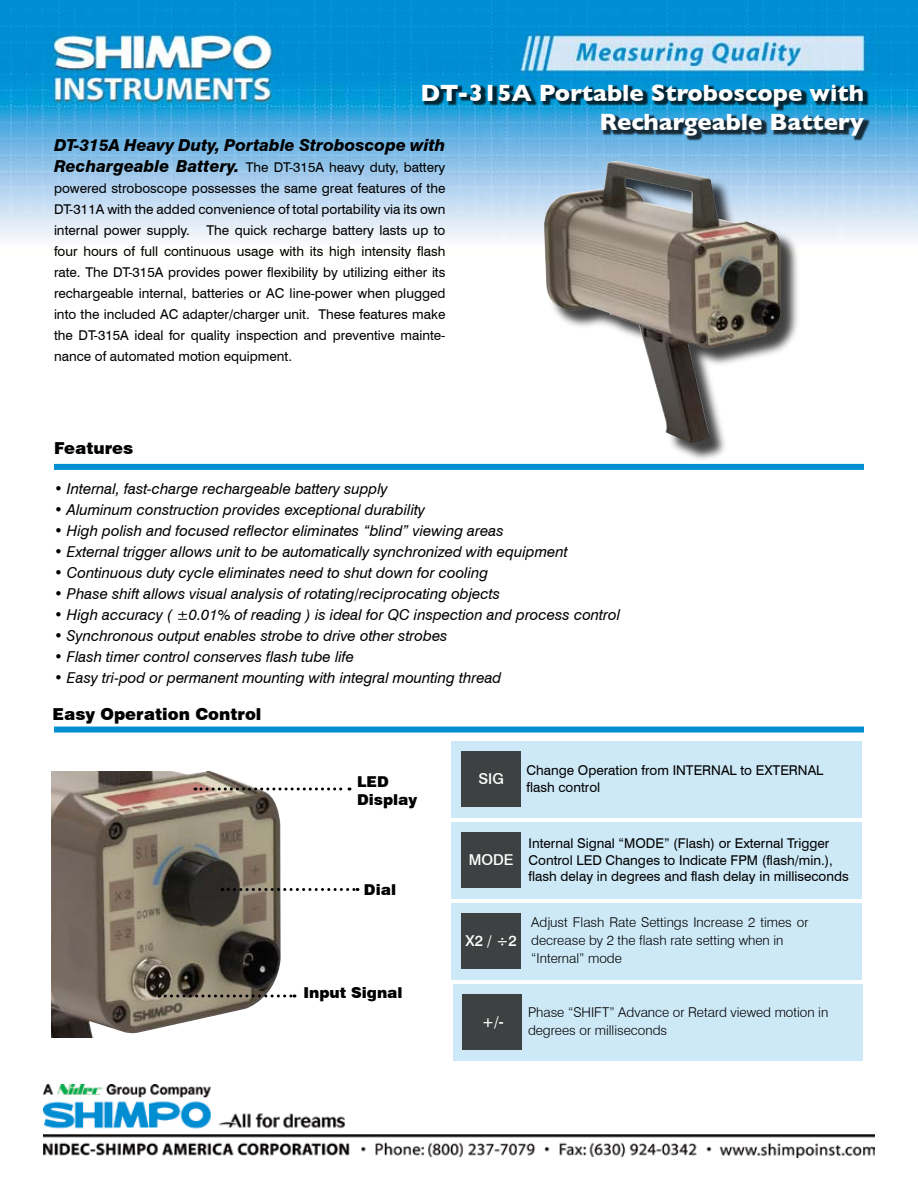
<style>
.page{position:relative;width:918px;height:1188px;background:#fff}
.page>*{position:absolute;margin:0;border:0;box-sizing:border-box;transform-origin:0 0}
.t1{font:700 24px/28.8px "Gill Sans";color:#fff;text-align:right}
.t2{font:italic 800 16.5px "Swiss 721 BT";color:#000}
.t3{font:900 16.5px "Swiss 721 BT";color:#000}
.t4{font:italic 15px "Swiss 721 BT";color:#000}
.t5{font:900 15px/18px "Swiss 721 BT";color:#000}
.t6{font:500 15px "Swiss 721 BT";color:#fff}
.t7{font:13.5px/21px "Swiss 721 BT";color:#000}
.t8{font:300 13.5px/18px "Swiss 721 BT";color:#000}
.s1{font-weight:800;font-style:italic;font-size:16.5px}
</style>
<div class="page">
<img style="left:0;top:0;width:918px;height:464px">
<img style="left:44px;top:1085px;width:830px;height:73px">
<div style="left:422px;top:84px;width:448px;height:57px;background:#000;opacity:.75"></div>
<div style="left:54px;top:727px;width:810px;height:6px;background:#008dd2"></div>
<div style="left:54px;top:464px;width:810px;height:6px;background:#008dd2"></div>
<div style="left:452px;top:742px;width:410px;height:76px;background:#cde8f6"></div>
<div style="left:461px;top:751px;width:59px;height:56px;background:#3e4141"></div>
<div style="left:452px;top:822px;width:410px;height:77px;background:#cde8f6"></div>
<div style="left:461px;top:832px;width:59px;height:56px;background:#3e4141"></div>
<div style="left:452px;top:903px;width:410px;height:77px;background:#cde8f6"></div>
<div style="left:461px;top:913px;width:59px;height:56px;background:#3e4141"></div>
<div style="left:453px;top:984px;width:409px;height:77px;background:#cde8f6"></div>
<div style="left:463px;top:994px;width:59px;height:56px;background:#3e4141"></div>
<div style="left:545px;top:162px;width:256px;height:301px;background:#000;opacity:.75"></div>
<img style="left:544px;top:161px;width:237px;height:282px">
<img style="left:51px;top:771px;width:230px;height:267px">
<svg style="left:195px;top:788px;width:155px;height:2px"></svg>
<svg style="left:222px;top:888px;width:136px;height:3px"></svg>
<svg style="left:159px;top:994px;width:136px;height:4px"></svg>
<h1 class="t1" style="left:420px;top:78px;width:445px">DT-315A Portable Stroboscope with<br>Rechargeable Battery</h1>
<p class="t2" style="left:54px;top:135px;width:393px">DT-315A Heavy Duty, Portable Stroboscope with</p>
<p class="t7" style="left:54px;top:156px;width:393px;text-align:justify"><span class="s1">Rechargeable Battery.</span> The DT-315A heavy duty, battery powered stroboscope possesses the same great features of the DT-311A with the added convenience of total portability via its own internal power supply. The quick recharge battery lasts up to four hours of full continuous usage with its high intensity flash rate. The DT-315A provides power flexibility by utilizing either its rechargeable internal, batteries or AC line-power when plugged into the included AC adapter/charger unit. These features make the DT-315A ideal for quality inspection and preventive mainte&shy;nance of automated motion equipment.</p>
<p class="t3" style="left:54px;top:439px;width:81px">Features</p>
<p class="t4" style="left:54px;top:479px;width:335px">• Internal, fast-charge rechargeable battery supply</p>
<p class="t4" style="left:54px;top:500px;width:373px">• Aluminum construction provides exceptional durability</p>
<p class="t4" style="left:54px;top:521px;width:451px">• High polish and focused reflector eliminates “blind” viewing areas</p>
<p class="t4" style="left:54px;top:542px;width:515px">• External trigger allows unit to be automatically synchronized with equipment</p>
<p class="t4" style="left:54px;top:563px;width:436px">• Continuous duty cycle eliminates need to shut down for cooling</p>
<p class="t4" style="left:54px;top:584px;width:448px">• Phase shift allows visual analysis of rotating/reciprocating objects</p>
<p class="t4" style="left:54px;top:605px;width:568px">• High accuracy ( ±0.01% of reading ) is ideal for QC inspection and process control</p>
<p class="t4" style="left:54px;top:626px;width:395px">• Synchronous output enables strobe to drive other strobes</p>
<p class="t4" style="left:54px;top:647px;width:302px">• Flash timer control conserves flash tube life</p>
<p class="t4" style="left:54px;top:668px;width:449px">• Easy tri-pod or permanent mounting with integral mounting thread</p>
<p class="t3" style="left:52px;top:704px;width:211px">Easy Operation Control</p>
<p class="t5" style="left:357px;top:772px;width:62px">LED<br>Display</p>
<p class="t5" style="left:364px;top:880px;width:34px">Dial</p>
<p class="t5" style="left:303px;top:984px;width:101px">Input Signal</p>
<p class="t6" style="left:478px;top:770px;width:27px">SIG</p>
<p class="t7" style="left:526px;top:762px;width:299px;line-height:16.5px">Change Operation from INTERNAL to EXTERNAL flash control</p>
<p class="t6" style="left:469px;top:851px;width:46px">MODE</p>
<p class="t7" style="left:529px;top:835px;width:322px;line-height:16.5px">Internal Signal “MODE” (Flash) or External Trigger<br>Control LED Changes to Indicate FPM (flash/min.), flash delay in degrees and flash delay in milliseconds</p>
<p class="t6" style="left:466px;top:932px;width:53px">X2 / ÷2</p>
<p class="t8" style="left:531px;top:913px;width:279px">Adjust Flash Rate Settings Increase 2 times or decrease by 2 the flash rate setting when in “Internal” mode</p>
<p class="t6" style="left:482px;top:1013px;width:23px">+/-</p>
<p class="t8" style="left:528px;top:1003px;width:302px">Phase “SHIFT” Advance or Retard viewed motion in degrees or milliseconds</p>
</div>
